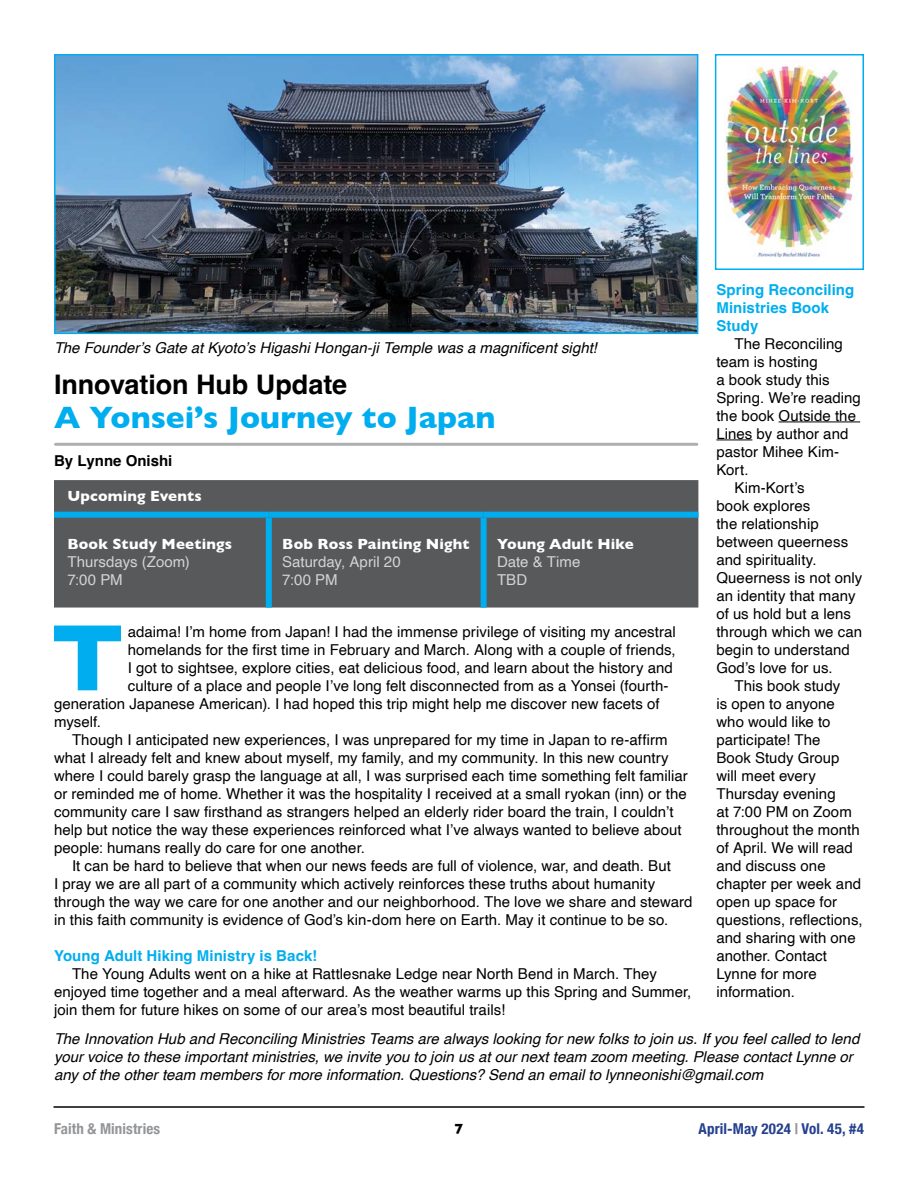
<style>
.page{position:relative;width:918px;height:1188px;background:#fff}
.page>*{position:absolute;margin:0;border:0;box-sizing:border-box;transform-origin:0 0}
.t1{font:700 31.5px "Gill Sans";color:#00aeef}
.t2{font:700 27px "Helvetica";letter-spacing:-.005em;color:#000}
.t3{font:15px/18px "Helvetica";letter-spacing:.005em;color:#000}
.t4{font:italic 15px/18px "Helvetica";color:#000}
.t5{font:700 15px/18px "Helvetica";letter-spacing:.005em;color:#00aeef}
.t6{font:700 15px "Gill Sans";letter-spacing:.01em;color:#fff}
.t7{font:15px/18px "Helvetica";color:#d1d3d4}
.t8{font:700 condensed 15px "Helvetica Neue";letter-spacing:.01em;color:#25408f}
.t9{font:700 condensed 15px "Helvetica Neue";letter-spacing:.005em;color:#939598}
.t10{font:700 15px "Helvetica";color:#000}
.t11{font:700 15px "Gill Sans";color:#000}
.s1{font-family:"Helvetica Neue LT Std";color:#939598}
.s2{font-family:"Helvetica Neue LT Std"}
</style>
<div class="page">
<hr style="left:54px;top:1106px;width:810px;height:2px;background:#000">
<hr style="left:56px;top:443px;width:641px;height:3px;background:#adafb2">
<div style="left:54px;top:480px;width:644px;height:128px;background:#58595b"></div>
<div style="left:54px;top:512px;width:215px;height:6px;background:#00aeef"></div>
<div style="left:269px;top:512px;width:215px;height:6px;background:#00aeef"></div>
<div style="left:266px;top:518px;width:6px;height:90px;background:#00aeef"></div>
<div style="left:484px;top:512px;width:214px;height:6px;background:#00aeef"></div>
<div style="left:481px;top:518px;width:6px;height:90px;background:#00aeef"></div>
<img style="left:724px;top:61px;width:130px;height:197px">
<div style="left:715px;top:54px;width:149px;height:216px;border:2px solid #00aeef"></div>
<hr style="left:779px;top:422px;width:81px;height:1px;background:#000">
<hr style="left:716px;top:440px;width:36px;height:1px;background:#000">
<img style="left:57px;top:57px;width:638px;height:274px">
<div style="left:54px;top:54px;width:644px;height:280px;border:2px solid #00aeef"></div>
<svg style="left:54px;top:626px;width:67px;height:64px"></svg>
<p class="t5" style="left:716px;top:282px;width:139px">Spring Reconciling<br>Ministries Book<br>Study</p>
<p class="t3" style="left:734px;top:335px;width:110px">The Reconciling</p>
<p class="t3" style="left:716px;top:353px;width:103px">team is hosting</p>
<p class="t3" style="left:716px;top:371px;width:115px">a book study this</p>
<p class="t3" style="left:716px;top:389px;width:146px">Spring. We’re reading</p>
<p class="t3" style="left:716px;top:407px;width:141px">the book Outside the</p>
<p class="t3" style="left:716px;top:425px;width:134px">Lines by author and</p>
<p class="t3" style="left:716px;top:443px;width:124px">pastor Mihee Kim-</p>
<p class="t3" style="left:716px;top:461px;width:34px">Kort.</p>
<p class="t3" style="left:734px;top:479px;width:72px">Kim-Kort’s</p>
<p class="t3" style="left:716px;top:497px;width:95px">book explores</p>
<p class="t3" style="left:716px;top:515px;width:104px">the relationship</p>
<p class="t3" style="left:716px;top:533px;width:133px">between queerness</p>
<p class="t3" style="left:716px;top:551px;width:102px">and spirituality.</p>
<p class="t3" style="left:716px;top:569px;width:147px">Queerness is not only</p>
<p class="t3" style="left:716px;top:587px;width:141px">an identity that many</p>
<p class="t3" style="left:716px;top:605px;width:136px">of us hold but a lens</p>
<p class="t3" style="left:716px;top:623px;width:147px">through which we can</p>
<p class="t3" style="left:716px;top:641px;width:135px">begin to understand</p>
<p class="t3" style="left:716px;top:659px;width:118px">God’s love for us.</p>
<p class="t3" style="left:734px;top:677px;width:107px">This book study</p>
<p class="t3" style="left:716px;top:695px;width:120px">is open to anyone</p>
<p class="t3" style="left:716px;top:713px;width:116px">who would like to</p>
<p class="t3" style="left:716px;top:731px;width:106px">participate! The</p>
<p class="t3" style="left:716px;top:749px;width:125px">Book Study Group</p>
<p class="t3" style="left:716px;top:767px;width:101px">will meet every</p>
<p class="t3" style="left:716px;top:785px;width:121px">Thursday evening</p>
<p class="t3" style="left:716px;top:803px;width:137px">at 7:00 PM on Zoom</p>
<p class="t3" style="left:716px;top:821px;width:145px">throughout the month</p>
<p class="t3" style="left:716px;top:839px;width:138px">of April. We will read</p>
<p class="t3" style="left:716px;top:857px;width:111px">and discuss one</p>
<p class="t3" style="left:716px;top:875px;width:146px">chapter per week and</p>
<p class="t3" style="left:716px;top:893px;width:122px">open up space for</p>
<p class="t3" style="left:716px;top:911px;width:148px">questions, reflections,</p>
<p class="t3" style="left:716px;top:929px;width:141px">and sharing with one</p>
<p class="t3" style="left:716px;top:947px;width:112px">another. Contact</p>
<p class="t3" style="left:716px;top:965px;width:102px">Lynne for more</p>
<p class="t3" style="left:716px;top:983px;width:80px">information.</p>
<p class="t4" style="left:54px;top:1030px;width:807px">The Innovation Hub and Reconciling Ministries Teams are always looking for new folks to join us. If you feel called to lend your voice to these important ministries, we invite you to join us at our next team zoom meeting. Please contact Lynne or any of the other team members for more information. Questions? Send an email to lynneonishi@gmail.com</p>
<p class="t4" style="left:54px;top:339px;width:544px">The Founder’s Gate at Kyoto’s Higashi Hongan-ji Temple was a magnificent sight!</p>
<h2 class="t2" style="left:54px;top:368px;width:295px">Innovation Hub Update</h2>
<h1 class="t1" style="left:54px;top:393px;width:443px">A Yonsei’s Journey to Japan</h1>
<p class="t10" style="left:54px;top:452px;width:120px">By Lynne Onishi</p>
<p class="t6" style="left:68px;top:484px;width:136px">Upcoming Events</p>
<p class="t6" style="left:68px;top:532px;width:166px">Book Study Meetings</p>
<p class="t7" style="left:68px;top:553px;width:124px">Thursdays (Zoom)<br>7:00 PM</p>
<p class="t6" style="left:282px;top:532px;width:189px">Bob Ross Painting Night</p>
<p class="t7" style="left:282px;top:553px;width:120px">Saturday, April 20<br>7:00 PM</p>
<p class="t6" style="left:497px;top:532px;width:138px">Young Adult Hike</p>
<p class="t7" style="left:497px;top:553px;width:85px">Date &amp; Time<br>TBD</p>
<p class="t3" style="left:128px;top:623px;width:550px">adaima! I’m home from Japan! I had the immense privilege of visiting my ancestral</p>
<p class="t3" style="left:128px;top:641px;width:550px">homelands for the first time in February and March. Along with a couple of friends,</p>
<p class="t3" style="left:128px;top:659px;width:547px">I got to sightsee, explore cities, eat delicious food, and learn about the history and</p>
<p class="t3" style="left:128px;top:677px;width:542px">culture of a place and people I’ve long felt disconnected from as a Yonsei (fourth-</p>
<p class="t3" style="left:54px;top:695px;width:607px">generation Japanese American). I had hoped this trip might help me discover new facets of</p>
<p class="t3" style="left:54px;top:713px;width:49px">myself.</p>
<p class="t3" style="left:72px;top:731px;width:597px">Though I anticipated new experiences, I was unprepared for my time in Japan to re-affirm</p>
<p class="t3" style="left:54px;top:749px;width:616px">what I already felt and knew about myself, my family, and my community. In this new country</p>
<p class="t3" style="left:54px;top:767px;width:635px">where I could barely grasp the language at all, I was surprised each time something felt familiar</p>
<p class="t3" style="left:54px;top:785px;width:634px">or reminded me of home. Whether it was the hospitality I received at a small ryokan (inn) or the</p>
<p class="t3" style="left:54px;top:803px;width:621px">community care I saw firsthand as strangers helped an elderly rider board the train, I couldn’t</p>
<p class="t3" style="left:54px;top:821px;width:629px">help but notice the way these experiences reinforced what I’ve always wanted to believe about</p>
<p class="t3" style="left:54px;top:839px;width:312px">people: humans really do care for one another.</p>
<p class="t3" style="left:72px;top:857px;width:600px">It can be hard to believe that when our news feeds are full of violence, war, and death. But</p>
<p class="t3" style="left:54px;top:875px;width:603px">I pray we are all part of a community which actively reinforces these truths about humanity</p>
<p class="t3" style="left:54px;top:893px;width:640px">through the way we care for one another and our neighborhood. The love we share and steward</p>
<p class="t3" style="left:54px;top:911px;width:616px">in this faith community is evidence of God’s kin-dom here on Earth. May it continue to be so.</p>
<p class="t5" style="left:54px;top:948px;width:265px">Young Adult Hiking Ministry is Back!</p>
<p class="t3" style="left:54px;top:965px;width:639px;text-indent:18px">The Young Adults went on a hike at Rattlesnake Ledge near North Bend in March. They enjoyed time together and a meal afterward. As the weather warms up this Spring and Summer, join them for future hikes on some of our area’s most beautiful trails!</p>
<p class="t9" style="left:54px;top:1116px;width:108px">Faith &amp; Ministries</p>
<p class="t11" style="left:455px;top:1117px;width:10px">7</p>
<p class="t8" style="left:699px;top:1116px;width:167px">April-May 2024 <span class="s1">|</span> <span class="s2">Vol. 45, #4</span></p>
</div>
